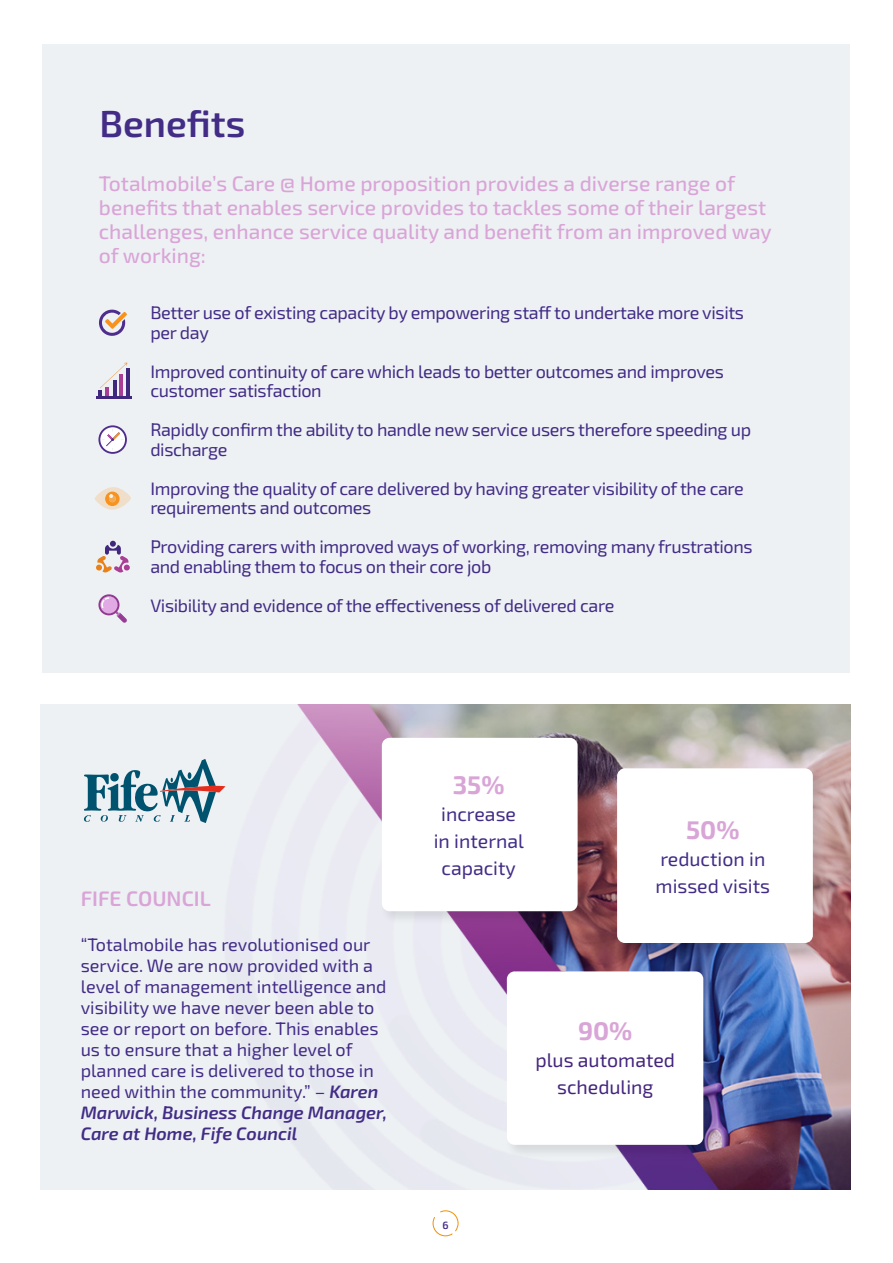
<style>
.page{position:relative;width:893px;height:1263px;background:#fff}
.page>*{position:absolute;margin:0;border:0;box-sizing:border-box;transform-origin:0 0}
.t1{font:600 37.5px "Exo 2";color:#422c86}
.t2{font:700 25.5px "Exo 2";color:#d9a5d7}
.t3{font:500 21px/24px "Exo 2";color:#d9a5d7}
.t4{font:600 21px "Exo 2";color:#d9a5d7}
.t5{font:19.5px/27px "Exo 2";color:#422c86}
.t6{font:19.5px/27px "Exo 2";color:#44257d;text-align:center}
.t7{font:18px/19.5px "Exo 2";letter-spacing:-.02em;color:#422c86}
.t8{font:18px/21px "Exo 2";color:#422c86}
.Small_Body{font:600 10.5px "Exo 2";color:#422c86}
.s1{font-weight:600;font-style:italic}
</style>
<div class="page">
<div style="left:43px;top:44px;width:807px;height:629px;background:#eef1f4"></div>
<svg style="left:432px;top:1210px;width:27px;height:26px"></svg>
<svg style="left:96px;top:541px;width:34px;height:32px"></svg>
<svg style="left:115px;top:611px;width:12px;height:12px"></svg>
<svg style="left:98px;top:594px;width:21px;height:21px"></svg>
<svg style="left:100px;top:595px;width:18px;height:19px"></svg>
<div style="left:100px;top:596px;width:18px;height:17px;background:#e2aae5;border-radius:50%"></div>
<svg style="left:101px;top:597px;width:8px;height:11px"></svg>
<hr style="left:126px;top:368px;width:4px;height:27px;background:#41287f">
<hr style="left:96px;top:396px;width:36px;height:3px;background:#41287f">
<svg style="left:98px;top:363px;width:29px;height:32px"></svg>
<svg style="left:99px;top:310px;width:28px;height:26px"></svg>
<svg style="left:95px;top:487px;width:36px;height:23px"></svg>
<svg style="left:98px;top:425px;width:29px;height:29px"></svg>
<svg style="left:100px;top:427px;width:25px;height:25px"></svg>
<div style="left:40px;top:704px;width:808px;height:485px;background:#eef1f4"></div>
<img style="left:225px;top:704px;width:625px;height:485px">
<div style="left:615px;top:766px;width:212px;height:191px;background:#000;opacity:.1"></div>
<div style="left:617px;top:768px;width:196px;height:175px;background:#fff;border-radius:8px"></div>
<div style="left:505px;top:969px;width:212px;height:190px;background:#000;opacity:.1"></div>
<div style="left:507px;top:971px;width:196px;height:174px;background:#fff;border-radius:8px"></div>
<div style="left:380px;top:735px;width:212px;height:191px;background:#000;opacity:.1"></div>
<div style="left:382px;top:738px;width:196px;height:173px;background:#fff;border-radius:8px"></div>
<svg style="left:84px;top:759px;width:141px;height:64px"></svg>
<p class="t1" style="left:100px;top:97px;width:147px">Benefits</p>
<p class="t3" style="left:99px;top:171px;width:674px">Totalmobile’s Care @ Home proposition provides a diverse range of benefits that enables service provides to tackles some of their largest challenges, enhance service quality and benefit from an improved way of working:</p>
<p class="t7" style="left:150px;top:302px;width:595px">Better use of existing capacity by empowering staff to undertake more visits per day</p>
<p class="t7" style="left:150px;top:361px;width:575px">Improved continuity of care which leads to better outcomes and improves customer satisfaction</p>
<p class="t7" style="left:150px;top:419px;width:602px">Rapidly confirm the ability to handle new service users therefore speeding up discharge</p>
<p class="t7" style="left:150px;top:478px;width:595px">Improving the quality of care delivered by having greater visibility of the care requirements and outcomes</p>
<p class="t7" style="left:150px;top:536px;width:604px">Providing carers with improved ways of working, removing many frustrations and enabling them to focus on their core job</p>
<p class="t7" style="left:150px;top:595px;width:465px">Visibility and evidence of the effectiveness of delivered care</p>
<p class="t4" style="left:81px;top:884px;width:132px">FIFE COUNCIL</p>
<p class="t8" style="left:81px;top:933px;width:308px">“Totalmobile has revolutionised our service. We are now provided with a level of management intelligence and visibility we have never been able to see or report on before. This enables us to ensure that a higher level of planned care is delivered to those in need within the community.” – <span class="s1">Karen Marwick, Business Change Manager, Care at Home, Fife Council</span></p>
<p class="t2" style="left:453px;top:767px;width:53px">35%</p>
<p class="t5" style="left:434px;top:800px;width:92px;text-align:center">increase in internal capacity</p>
<p class="t2" style="left:686px;top:812px;width:55px">50%</p>
<p class="t5" style="left:656px;top:844px;width:116px">reduction in missed visits</p>
<p class="Small_Body" style="left:442px;top:1217px;width:8px">6</p>
<p class="t2" style="left:578px;top:1013px;width:56px">90%</p>
<p class="t6" style="left:535px;top:1045px;width:141px">plus automated scheduling</p>
</div>
